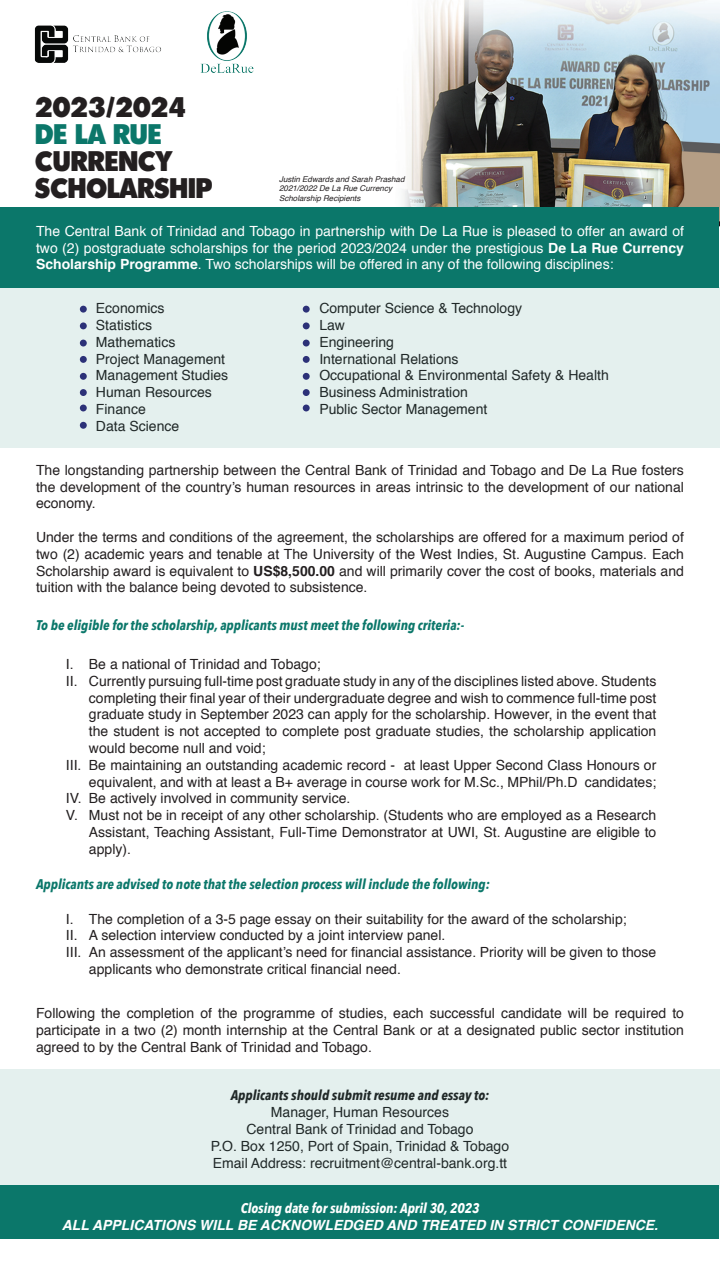
<style>
.page{position:relative;width:720px;height:1280px;background:#fff}
.page>*{position:absolute;margin:0;border:0;box-sizing:border-box;transform-origin:0 0}
.t1{font:27px/27px "Admisi Display S Si";color:#231f20}
.t2{font:27px "Admisi Display S Si";color:#0b776a}
.t3{font:14px/16.8px "Helvetica";color:#231f20;text-align:justify}
.t4{font:14px/16.8px "Helvetica";color:#fff;text-align:justify}
.t5{font:italic 700 14px "Avenir Next Condensed";color:#0b776a}
.t6{font:italic 700 14px "Helvetica";color:#fff}
.t7{font:italic 700 14px "Avenir Next Condensed";color:#231f20}
.t8{font:italic 700 14px "Avenir Next Condensed";color:#fff}
.t9{font:italic 8px/9.6px "Helvetica";color:#231f20}
.s1{font-weight:700}
</style>
<div class="page">
<img style="left:200px;top:0;width:520px;height:227px">
<div style="left:0;top:207px;width:719px;height:80px;background:#0b776a"></div>
<div style="left:0;top:1185px;width:719px;height:54px;background:#0b776a"></div>
<div style="left:0;top:287px;width:720px;height:161px;background:#e4f0ee"></div>
<div style="left:0;top:1069px;width:720px;height:120px;background:#e4f0ee"></div>
<div style="left:80px;top:306px;width:7px;height:7px;background:#2c3178;border-radius:50%"></div>
<div style="left:303px;top:306px;width:7px;height:7px;background:#2c3178;border-radius:50%"></div>
<div style="left:80px;top:322px;width:7px;height:7px;background:#2c3178;border-radius:50%"></div>
<div style="left:303px;top:322px;width:7px;height:7px;background:#2c3178;border-radius:50%"></div>
<div style="left:80px;top:340px;width:7px;height:6px;background:#2c3178;border-radius:50%"></div>
<div style="left:303px;top:340px;width:7px;height:6px;background:#2c3178;border-radius:50%"></div>
<div style="left:80px;top:356px;width:7px;height:7px;background:#2c3178;border-radius:50%"></div>
<div style="left:303px;top:356px;width:7px;height:7px;background:#2c3178;border-radius:50%"></div>
<div style="left:80px;top:373px;width:7px;height:7px;background:#2c3178;border-radius:50%"></div>
<div style="left:303px;top:373px;width:7px;height:7px;background:#2c3178;border-radius:50%"></div>
<div style="left:80px;top:389px;width:7px;height:7px;background:#2c3178;border-radius:50%"></div>
<div style="left:303px;top:389px;width:7px;height:7px;background:#2c3178;border-radius:50%"></div>
<div style="left:80px;top:405px;width:7px;height:6px;background:#2c3178;border-radius:50%"></div>
<div style="left:303px;top:405px;width:7px;height:6px;background:#2c3178;border-radius:50%"></div>
<div style="left:80px;top:422px;width:7px;height:7px;background:#2c3178;border-radius:50%"></div>
<img style="left:34px;top:25px;width:127px;height:38px">
<img style="left:201px;top:11px;width:52px;height:66px">
<h1 class="t1" style="left:35px;top:93px;width:152px">2023/2024</h1>
<h1 class="t2" style="left:35px;top:118px;width:128px">DE LA RUE</h1>
<h1 class="t1" style="left:35px;top:147px;width:179px">CURRENCY<br>SCHOLARSHIP</h1>
<p class="t4" style="left:36px;top:223px;width:650px">The Central Bank of Trinidad and Tobago in partnership with De La Rue is pleased to offer an award of two (2) postgraduate scholarships for the period 2023/2024 under the prestigious <span class="s1">De La Rue Currency Scholarship Programme</span>. Two scholarships will be offered in any of the following disciplines:</p>
<p class="t9" style="left:279px;top:174px;width:127px">Justin Edwards and Sarah Prashad<br>2021/2022 De La Rue Currency<br>Scholarship Recipients</p>
<p class="t3" style="left:96px;top:300px;width:134px;text-align:left">Economics<br>Statistics<br>Mathematics<br>Project Management<br>Management Studies<br>Human Resources<br>Finance<br>Data Science</p>
<p class="t3" style="left:319px;top:300px;width:291px;text-align:left">Computer Science &amp; Technology<br>Law<br>Engineering<br>International Relations<br>Occupational &amp; Environmental Safety &amp; Health<br>Business Administration<br>Public Sector Management</p>
<p class="t3" style="left:36px;top:462px;width:649px">The longstanding partnership between the Central Bank of Trinidad and Tobago and De La Rue fosters the development of the country’s human resources in areas intrinsic to the development of our national economy.</p>
<p class="t3" style="left:36px;top:529px;width:650px">Under the terms and conditions of the agreement, the scholarships are offered for a maximum period of two (2) academic years and tenable at The University of the West Indies, St. Augustine Campus. Each Scholarship award is equivalent to <span class="s1">US$8,500.00</span> and will primarily cover the cost of books, materials and tuition with the balance being devoted to subsistence.</p>
<p class="t5" style="left:36px;top:617px;width:430px">To be eligible for the scholarship, applicants must meet the following criteria:-</p>
<p class="t3" style="left:66px;top:656px;width:256px">I. Be a national of Trinidad and Tobago;</p>
<p class="t3" style="left:66px;top:673px;width:592px">II. Currently pursuing full-time post graduate study in any of the disciplines listed above. Students</p>
<p class="t3" style="left:89px;top:690px;width:569px">completing their final year of their undergraduate degree and wish to commence full-time post</p>
<p class="t3" style="left:89px;top:707px;width:569px">graduate study in September 2023 can apply for the scholarship. However, in the event that</p>
<p class="t3" style="left:89px;top:723px;width:569px">the student is not accepted to complete post graduate studies, the scholarship application</p>
<p class="t3" style="left:89px;top:740px;width:178px">would become null and void;</p>
<p class="t3" style="left:66px;top:757px;width:592px">III. Be maintaining an outstanding academic record - at least Upper Second Class Honours or</p>
<p class="t3" style="left:89px;top:774px;width:569px">equivalent, and with at least a B+ average in course work for M.Sc., MPhil/Ph.D candidates;</p>
<p class="t3" style="left:66px;top:791px;width:286px">IV. Be actively involved in community service.</p>
<p class="t3" style="left:66px;top:807px;width:592px">V. Must not be in receipt of any other scholarship. (Students who are employed as a Research</p>
<p class="t3" style="left:89px;top:824px;width:569px">Assistant, Teaching Assistant, Full-Time Demonstrator at UWI, St. Augustine are eligible to</p>
<p class="t3" style="left:89px;top:841px;width:44px">apply).</p>
<p class="t5" style="left:36px;top:875px;width:455px">Applicants are advised to note that the selection process will include the following:</p>
<p class="t3" style="left:66px;top:911px;width:562px">I. The completion of a 3-5 page essay on their suitability for the award of the scholarship;</p>
<p class="t3" style="left:66px;top:927px;width:381px">II. A selection interview conducted by a joint interview panel.</p>
<p class="t3" style="left:66px;top:944px;width:592px">III. An assessment of the applicant’s need for financial assistance. Priority will be given to those</p>
<p class="t3" style="left:89px;top:961px;width:314px">applicants who demonstrate critical financial need.</p>
<p class="t3" style="left:36px;top:1005px;width:650px">Following the completion of the programme of studies, each successful candidate will be required to participate in a two (2) month internship at the Central Bank or at a designated public sector institution agreed to by the Central Bank of Trinidad and Tobago.</p>
<p class="t7" style="left:231px;top:1087px;width:260px">Applicants should submit resume and essay to:</p>
<p class="t3" style="left:211px;top:1104px;width:300px;text-align:center">Manager, Human Resources<br>Central Bank of Trinidad and Tobago<br>P.O. Box 1250, Port of Spain, Trinidad &amp; Tobago Email Address: recruitment@central-bank.org.tt</p>
<p class="t8" style="left:241px;top:1199px;width:240px">Closing date for submission: April 30, 2023</p>
<p class="t6" style="left:62px;top:1213px;width:598px">ALL APPLICATIONS WILL BE ACKNOWLEDGED AND TREATED IN STRICT CONFIDENCE.</p>
</div>
